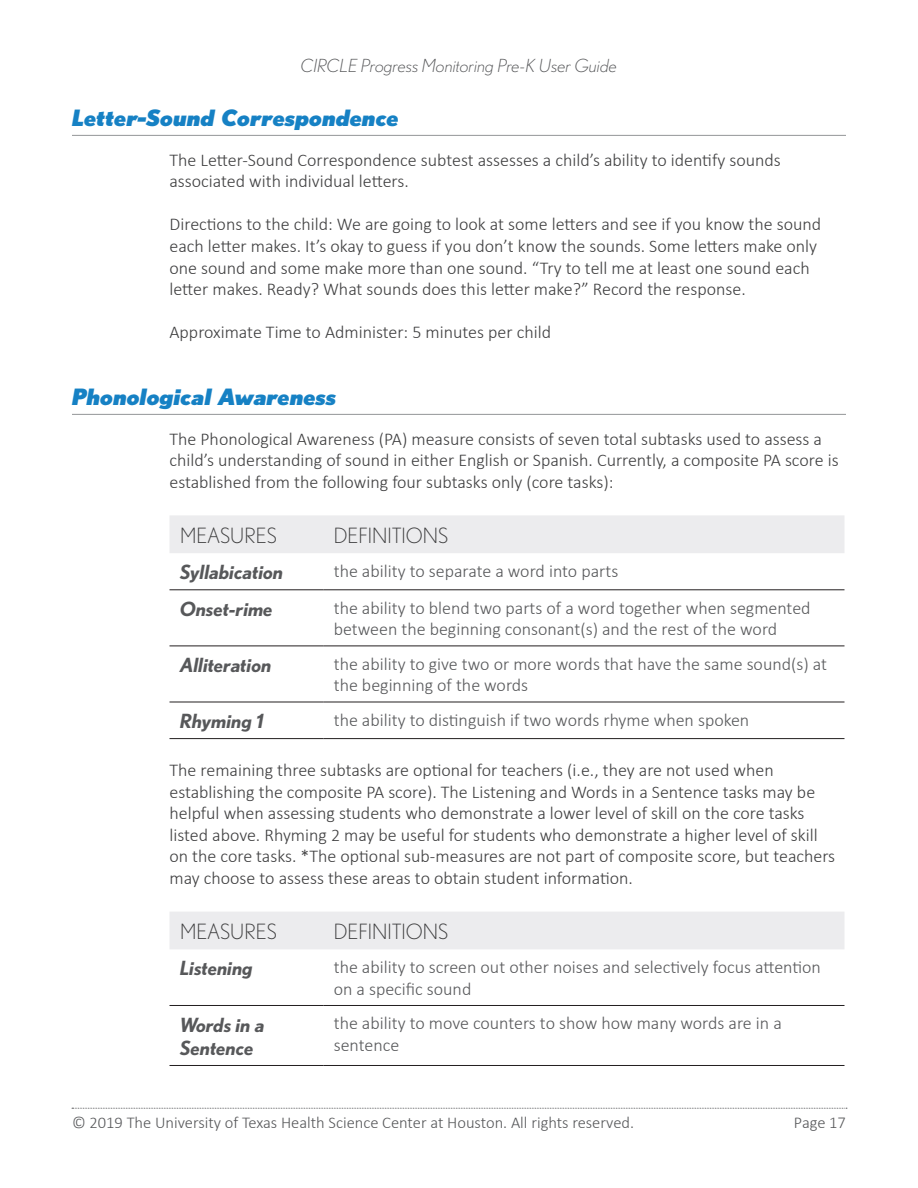
<style>
.page{position:relative;width:918px;height:1188px;background:#fff}
.page>*{position:absolute;margin:0;border:0;box-sizing:border-box;transform-origin:0 0}
.Header_2_-_Blue{font:italic 900 22.5px "Nobel";color:#1681c4}
.Table_Column_Header{font:300 21px "Nobel";color:#3e3e3f}
.Table_Row_Header{font:italic 700 19.5px/23.4px "Nobel";color:#57585a}
.Body_Text_-_Main{font:300 18px/21.6px "Calibri";color:#3e3e3f}
.t1{font:300 18px/21.6px "Calibri";color:#57585a}
.t2{font:italic 300 18px "Nobel";color:#57585a}
.t3{font:300 16.5px "Calibri";color:#57585a}
</style>
<div class="page">
<svg style="left:72px;top:1108px;width:775px;height:1px"></svg>
<hr style="left:72px;top:135px;width:774px;height:1px;background:#939598">
<hr style="left:72px;top:414px;width:774px;height:1px;background:#939598">
<div style="left:170px;top:515px;width:674px;height:38px;background:#ececee"></div>
<hr style="left:170px;top:590px;width:153px;height:1px;background:#231f20">
<hr style="left:323px;top:590px;width:521px;height:1px;background:#231f20">
<hr style="left:170px;top:646px;width:153px;height:1px;background:#231f20">
<hr style="left:323px;top:646px;width:521px;height:1px;background:#231f20">
<hr style="left:170px;top:702px;width:153px;height:1px;background:#231f20">
<hr style="left:323px;top:702px;width:521px;height:1px;background:#231f20">
<hr style="left:170px;top:738px;width:153px;height:1px;background:#231f20">
<hr style="left:323px;top:738px;width:521px;height:1px;background:#231f20">
<div style="left:170px;top:912px;width:674px;height:37px;background:#ececee"></div>
<hr style="left:170px;top:1005px;width:153px;height:1px;background:#231f20">
<hr style="left:323px;top:1005px;width:521px;height:1px;background:#231f20">
<hr style="left:170px;top:1065px;width:153px;height:1px;background:#231f20">
<hr style="left:323px;top:1065px;width:521px;height:1px;background:#231f20">
<p class="t2" style="left:301px;top:55px;width:318px">CIRCLE Progress Monitoring Pre-K User Guide</p>
<p class="Header_2_-_Blue" style="left:72px;top:104px;width:329px">Letter-Sound Correspondence</p>
<p class="Body_Text_-_Main" style="left:170px;top:149px;width:613px">The Letter-Sound Correspondence subtest assesses a child’s ability to identify sounds associated with individual letters.</p>
<p class="Body_Text_-_Main" style="left:170px;top:213px;width:653px">Directions to the child: We are going to look at some letters and see if you know the sound each letter makes. It’s okay to guess if you don’t know the sounds. Some letters make only one sound and some make more than one sound. “Try to tell me at least one sound each letter makes. Ready? What sounds does this letter make?” Record the response.</p>
<p class="Body_Text_-_Main" style="left:170px;top:321px;width:383px">Approximate Time to Administer: 5 minutes per child</p>
<p class="Header_2_-_Blue" style="left:72px;top:383px;width:266px">Phonological Awareness</p>
<p class="Body_Text_-_Main" style="left:170px;top:428px;width:671px">The Phonological Awareness (PA) measure consists of seven total subtasks used to assess a child’s understanding of sound in either English or Spanish. Currently, a composite PA score is established from the following four subtasks only (core tasks):</p>
<p class="Table_Column_Header" style="left:180px;top:523px;width:98px">MEASURES</p>
<p class="Table_Column_Header" style="left:334px;top:523px;width:116px">DEFINITIONS</p>
<p class="Table_Row_Header" style="left:180px;top:560px;width:105px">Syllabication</p>
<p class="t1" style="left:334px;top:560px;width:286px">the ability to separate a word into parts</p>
<p class="Table_Row_Header" style="left:180px;top:597px;width:95px">Onset-rime</p>
<p class="t1" style="left:334px;top:597px;width:478px">the ability to blend two parts of a word together when segmented between the beginning consonant(s) and the rest of the word</p>
<p class="Table_Row_Header" style="left:180px;top:653px;width:93px">Alliteration</p>
<p class="t1" style="left:334px;top:653px;width:495px">the ability to give two or more words that have the same sound(s) at the beginning of the words</p>
<p class="Table_Row_Header" style="left:180px;top:709px;width:85px">Rhyming 1</p>
<p class="t1" style="left:334px;top:709px;width:417px">the ability to distinguish if two words rhyme when spoken</p>
<p class="Body_Text_-_Main" style="left:170px;top:759px;width:667px">The remaining three subtasks are optional for teachers (i.e., they are not used when establishing the composite PA score). The Listening and Words in a Sentence tasks may be helpful when assessing students who demonstrate a lower level of skill on the core tasks listed above. Rhyming 2 may be useful for students who demonstrate a higher level of skill on the core tasks. *The optional sub-measures are not part of composite score, but teachers may choose to assess these areas to obtain student information.</p>
<p class="Table_Column_Header" style="left:180px;top:919px;width:98px">MEASURES</p>
<p class="Table_Column_Header" style="left:334px;top:919px;width:116px">DEFINITIONS</p>
<p class="Table_Row_Header" style="left:180px;top:956px;width:75px">Listening</p>
<p class="t1" style="left:334px;top:956px;width:489px">the ability to screen out other noises and selectively focus attention on a specific sound</p>
<p class="Table_Row_Header" style="left:180px;top:1013px;width:86px">Words in a<br>Sentence</p>
<p class="t1" style="left:334px;top:1013px;width:450px">the ability to move counters to show how many words are in a sentence</p>
<p class="t3" style="left:72px;top:1113px;width:564px">© 2019 The University of Texas Health Science Center at Houston. All rights reserved.</p>
<p class="t3" style="left:794px;top:1113px;width:54px">Page 17</p>
</div>
